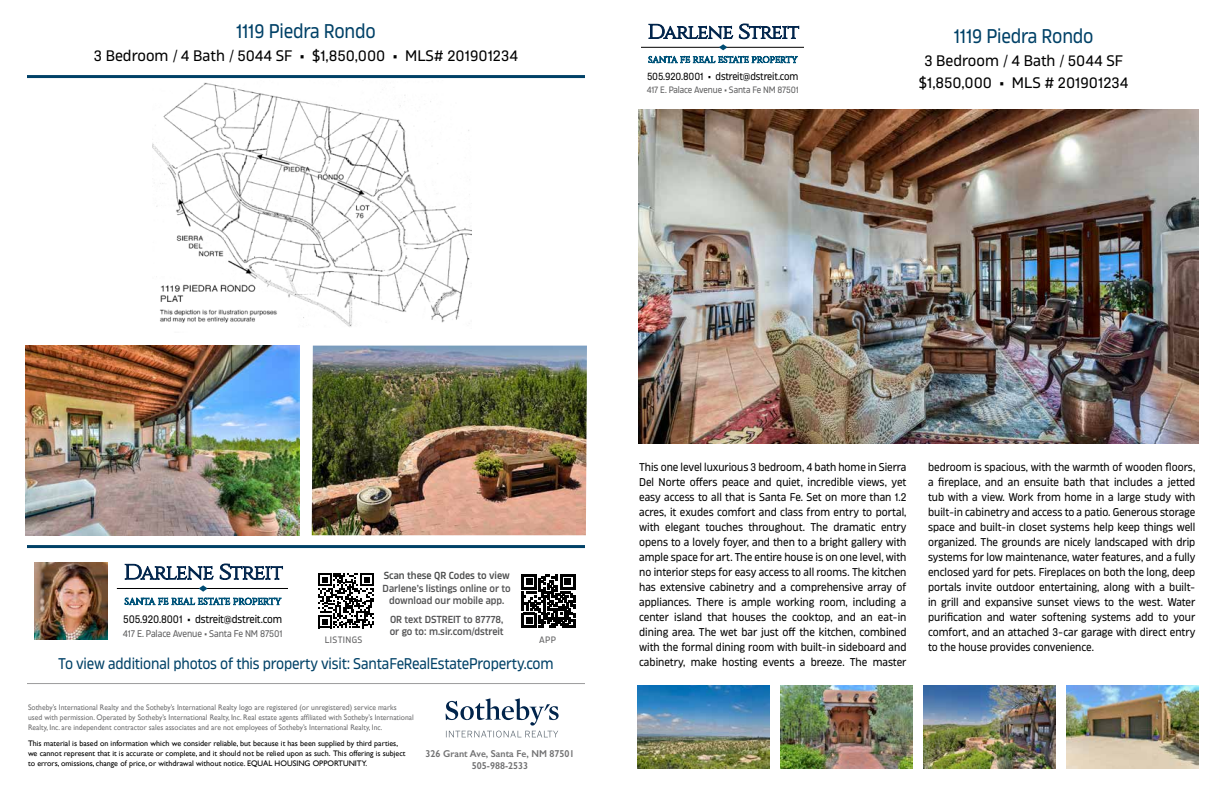
<style>
.page{position:relative;width:1224px;height:792px;background:#fff}
.page>*{position:absolute;margin:0;border:0;box-sizing:border-box;transform-origin:0 0}
.t1{font:19.9px "Karibu";letter-spacing:-.01em;color:#004167;scale:.93 1}
.t2{font:15.5px "Karibu";letter-spacing:-.01em;color:#004167;scale:.93 1}
.t3{font:15.2px/22.8px "Karibu";color:#000;text-align:center}
.t4{font:11.2px/15px "Karibu";color:#000;text-align:justify;scale:.95 1}
.t5{font:11px "Karibu";letter-spacing:-.015em;color:#000;scale:.93 1}
.t6{font:10.5px "Karibu";letter-spacing:-.015em;color:#000;scale:.93 1}
.t7{font:600 10.2px/12.5px "Karibu";color:#545455;text-align:center;scale:.95 1}
.t8{font:600 10.2px "Karibu";color:#4a4b4b;scale:.95 1}
.t9{font:600 10px/12px "Gill Sans";color:#727273;text-align:center;scale:.95 1}
.t10{font:9.7px "Karibu";letter-spacing:-.01em;color:#5e5e5f;scale:.93 1}
.t11{font:9.2px "Karibu";letter-spacing:-.01em;color:#5e5e5f;scale:.93 1}
.t12{font:9.2px "Karibu";letter-spacing:.04em;color:#5e5e5f;scale:.95 1}
.t13{font:9.2px "Karibu";letter-spacing:-.01em;color:#5e5e5f;scale:.95 1}
.t14{font:8px/10px "Gill Sans";color:#727273;scale:.95 1}
.t15{font:8px/10px "Gill Sans";color:#000}
</style>
<div class="page">
<svg style="left:220px;top:564px;width:63px;height:16px"></svg>
<hr style="left:117px;top:588px;width:171px;height:1px;background:#000">
<svg style="left:125px;top:564px;width:88px;height:28px"></svg>
<svg style="left:125px;top:598px;width:156px;height:7px"></svg>
<img style="left:34px;top:563px;width:74px;height:77px">
<hr style="left:27px;top:75px;width:558px;height:3px;background:#004167">
<svg style="left:446px;top:698px;width:113px;height:40px"></svg>
<hr style="left:27px;top:545px;width:558px;height:3px;background:#004167">
<hr style="left:27px;top:683px;width:558px;height:1px;background:#9b9b9c">
<svg style="left:318px;top:573px;width:56px;height:55px"></svg>
<svg style="left:522px;top:574px;width:53px;height:54px"></svg>
<img style="left:638px;top:110px;width:561px;height:334px">
<img style="left:637px;top:686px;width:133px;height:82px">
<img style="left:780px;top:686px;width:133px;height:82px">
<img style="left:923px;top:686px;width:133px;height:82px">
<img style="left:1066px;top:686px;width:133px;height:82px">
<svg style="left:739px;top:24px;width:60px;height:15px"></svg>
<hr style="left:641px;top:47px;width:163px;height:1px;background:#000">
<svg style="left:649px;top:24px;width:84px;height:26px"></svg>
<svg style="left:649px;top:56px;width:149px;height:7px"></svg>
<img style="left:152px;top:82px;width:320px;height:245px">
<img style="left:25px;top:346px;width:275px;height:190px">
<img style="left:312px;top:346px;width:275px;height:189px">
<h1 class="t1" style="left:236px;top:18px;width:152px">1119 Piedra Rondo</h1>
<h3 class="t3" style="left:94px;top:43px;width:426px">3 Bedroom / 4 Bath / 5044 SF • $1,850,000 • MLS# 201901234</h3>
<p class="t6" style="left:647px;top:70px;width:164px">505.920.8001 • dstreit@dstreit.com</p>
<p class="t11" style="left:647px;top:84px;width:165px">417 E. Palace Avenue • Santa Fe NM 87501</p>
<h1 class="t1" style="left:954px;top:23px;width:152px">1119 Piedra Rondo</h1>
<h3 class="t3" style="left:919px;top:48px;width:211px">3 Bedroom / 4 Bath / 5044 SF $1,850,000 • MLS # 201901234</h3>
<p class="t5" style="left:123px;top:612px;width:172px">505.920.8001 • dstreit@dstreit.com</p>
<p class="t10" style="left:123px;top:627px;width:173px">417 E. Palace Avenue • Santa Fe NM 87501</p>
<p class="t8" style="left:384px;top:569px;width:134px">Scan these QR Codes to view</p>
<p class="t7" style="left:383px;top:582px;width:136px">Darlene’s listings online or to download our mobile app.</p>
<p class="t7" style="left:390px;top:613px;width:122px;text-align:left">OR text DSTREIT to 87778, or go to: m.sir.com/dstreit</p>
<p class="t12" style="left:325px;top:634px;width:41px">LISTINGS</p>
<p class="t13" style="left:539px;top:634px;width:19px">APP</p>
<h2 class="t2" style="left:58px;top:653px;width:534px">To view additional photos of this property visit: SantaFeRealEstateProperty.com</h2>
<p class="t14" style="left:28px;top:702px;width:408px">Sotheby’s International Realty and the Sotheby’s International Realty logo are registered (or unregistered) service marks<br>used with permission. Operated by Sotheby’s International Realty, Inc. Real estate agents affiliated with Sotheby’s International<br>Realty, Inc. are independent contractor sales associates and are not employees of Sotheby’s International Realty, Inc.</p>
<p class="t15" style="left:28px;top:738px;width:379px">This material is based on information which we consider reliable, but because it has been supplied by third parties, we cannot represent that it is accurate or complete, and it should not be relied upon as such. This offering is subject to errors, omissions, change of price, or withdrawal without notice. EQUAL HOUSING OPPORTUNITY.</p>
<p class="t9" style="left:426px;top:747px;width:158px">326 Grant Ave, Santa Fe, NM 87501<br>505-988-2533</p>
<p class="t4" style="left:639px;top:460px;width:283px">This one level luxurious 3 bedroom, 4 bath home in Sierra Del Norte offers peace and quiet, incredible views, yet easy access to all that is Santa Fe. Set on more than 1.2 acres, it exudes comfort and class from entry to portal, with elegant touches throughout. The dramatic entry opens to a lovely foyer, and then to a bright gallery with ample space for art. The entire house is on one level, with no interior steps for easy access to all rooms. The kitchen has extensive cabinetry and a comprehensive array of appliances. There is ample working room, including a center island that houses the cooktop, and an eat-in dining area. The wet bar just off the kitchen, combined with the formal dining room with built-in sideboard and cabinetry, make hosting events a breeze. The master</p>
<p class="t4" style="left:928px;top:460px;width:283px">bedroom is spacious, with the warmth of wooden floors, a fireplace, and an ensuite bath that includes a jetted tub with a view. Work from home in a large study with built-in cabinetry and access to a patio. Generous storage space and built-in closet systems help keep things well organized. The grounds are nicely landscaped with drip systems for low maintenance, water features, and a fully enclosed yard for pets. Fireplaces on both the long, deep portals invite outdoor entertaining, along with a built&shy;in grill and expansive sunset views to the west. Water purification and water softening systems add to your comfort, and an attached 3-car garage with direct entry to the house provides convenience.</p>
</div>
